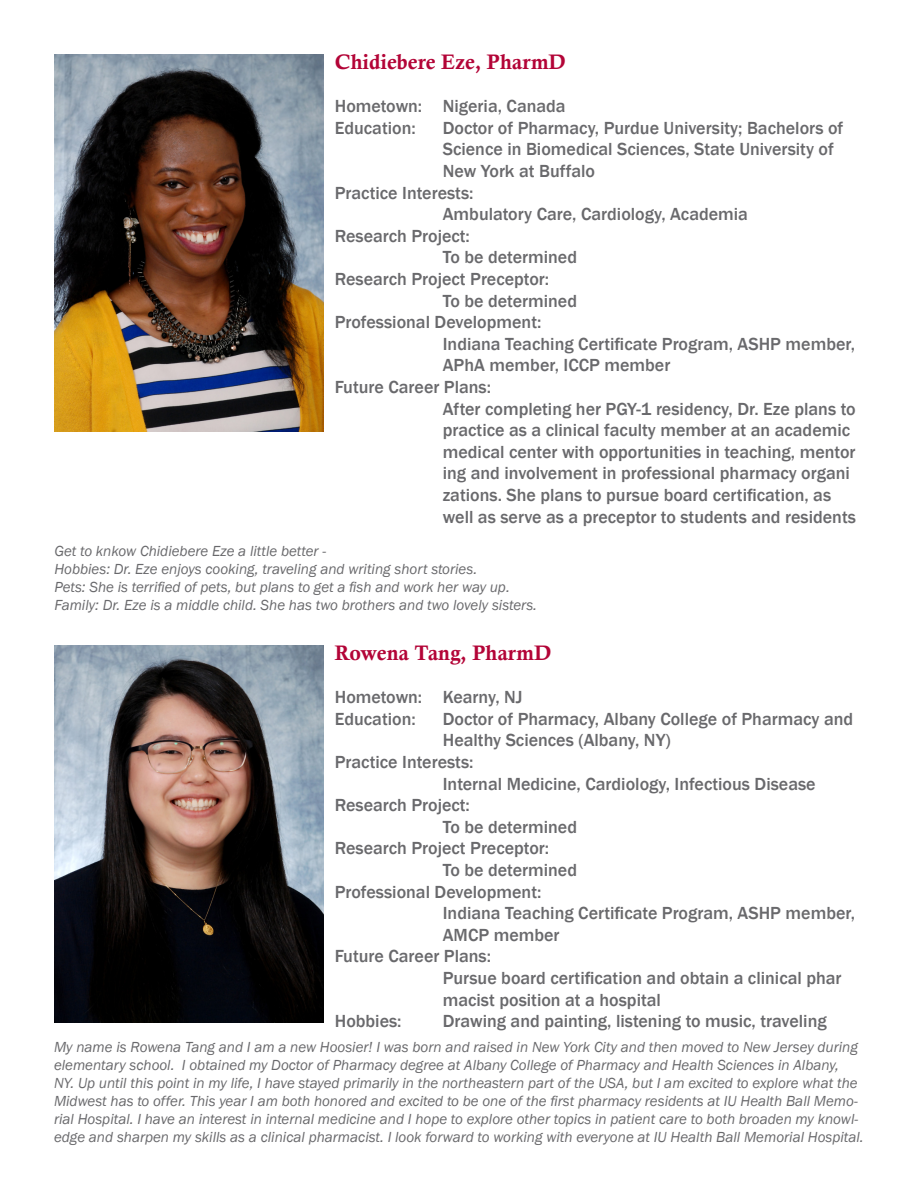
<style>
.page{position:relative;width:918px;height:1188px;background:#fff}
.page>*{position:absolute;margin:0;border:0;box-sizing:border-box;transform-origin:0 0}
.t1{font:21px "Calis MT Bol";color:#b30437}
.t2{font:500 18px/21.6px "Franklin Gothic";color:#69696c}
.t3{font:italic 15px/18px "Franklin Gothic";color:#69696c}
</style>
<div class="page">
<img style="left:54px;top:54px;width:270px;height:378px">
<img style="left:54px;top:645px;width:270px;height:378px">
<p class="t1" style="left:335px;top:50px;width:232px">Chidiebere Eze, PharmD</p>
<p class="t2" style="left:335px;top:96px;width:232px">Hometown: Nigeria, Canada</p>
<p class="t2" style="left:335px;top:117px;width:83px">Education:</p>
<p class="t2" style="left:443px;top:117px;width:402px">Doctor of Pharmacy, Purdue University; Bachelors of<br>Science in Biomedical Sciences, State University of<br>New York at Buffalo</p>
<p class="t2" style="left:335px;top:182px;width:140px">Practice Interests:</p>
<p class="t2" style="left:443px;top:204px;width:307px">Ambulatory Care, Cardiology, Academia</p>
<p class="t2" style="left:335px;top:225px;width:137px">Research Project:</p>
<p class="t2" style="left:443px;top:247px;width:136px">To be determined</p>
<p class="t2" style="left:335px;top:268px;width:216px">Research Project Preceptor:</p>
<p class="t2" style="left:443px;top:290px;width:136px">To be determined</p>
<p class="t2" style="left:335px;top:312px;width:208px">Professional Development:</p>
<p class="t2" style="left:443px;top:333px;width:414px">Indiana Teaching Certificate Program, ASHP member,<br>APhA member, ICCP member</p>
<p class="t2" style="left:335px;top:376px;width:158px">Future Career Plans:</p>
<p class="t2" style="left:443px;top:398px;width:414px">After completing her PGY-1 residency, Dr. Eze plans to</p>
<p class="t2" style="left:443px;top:420px;width:409px">practice as a clinical faculty member at an academic</p>
<p class="t2" style="left:443px;top:441px;width:415px">medical center with opportunities in teaching, mentor ing and involvement in professional pharmacy organi zations. She plans to pursue board certification, as well as serve as a preceptor to students and residents</p>
<p class="t3" style="left:54px;top:543px;width:273px">Get to knkow Chidiebere Eze a little better -</p>
<p class="t3" style="left:54px;top:561px;width:424px">Hobbies: Dr. Eze enjoys cooking, traveling and writing short stories.</p>
<p class="t3" style="left:54px;top:579px;width:457px">Pets: She is terrified of pets, but plans to get a fish and work her way up.</p>
<p class="t3" style="left:54px;top:597px;width:484px">Family: Dr. Eze is a middle child. She has two brothers and two lovely sisters.</p>
<p class="t1" style="left:335px;top:641px;width:218px">Rowena Tang, PharmD</p>
<p class="t2" style="left:335px;top:687px;width:189px">Hometown: Kearny, NJ</p>
<p class="t2" style="left:335px;top:708px;width:83px">Education:</p>
<p class="t2" style="left:443px;top:708px;width:412px">Doctor of Pharmacy, Albany College of Pharmacy and<br>Healthy Sciences (Albany, NY)</p>
<p class="t2" style="left:335px;top:751px;width:140px">Practice Interests:</p>
<p class="t2" style="left:443px;top:773px;width:374px">Internal Medicine, Cardiology, Infectious Disease</p>
<p class="t2" style="left:335px;top:795px;width:137px">Research Project:</p>
<p class="t2" style="left:443px;top:816px;width:136px">To be determined</p>
<p class="t2" style="left:335px;top:838px;width:216px">Research Project Preceptor:</p>
<p class="t2" style="left:443px;top:859px;width:136px">To be determined</p>
<p class="t2" style="left:335px;top:881px;width:208px">Professional Development:</p>
<p class="t2" style="left:443px;top:903px;width:414px">Indiana Teaching Certificate Program, ASHP member,<br>AMCP member</p>
<p class="t2" style="left:335px;top:946px;width:158px">Future Career Plans:</p>
<p class="t2" style="left:443px;top:967px;width:400px">Pursue board certification and obtain a clinical phar macist position at a hospital</p>
<p class="t2" style="left:335px;top:1011px;width:68px">Hobbies:</p>
<p class="t2" style="left:443px;top:1011px;width:385px">Drawing and painting, listening to music, traveling</p>
<p class="t3" style="left:54px;top:1038px;width:811px">My name is Rowena Tang and I am a new Hoosier! I was born and raised in New York City and then moved to New Jersey during elementary school. I obtained my Doctor of Pharmacy degree at Albany College of Pharmacy and Health Sciences in Albany,<br>NY. Up until this point in my life, I have stayed primarily in the northeastern part of the USA, but I am excited to explore what the Midwest has to offer. This year I am both honored and excited to be one of the first pharmacy residents at IU Health Ball Memo&shy;rial Hospital. I have an interest in internal medicine and I hope to explore other topics in patient care to both broaden my knowl&shy;edge and sharpen my skills as a clinical pharmacist. I look forward to working with everyone at IU Health Ball Memorial Hospital.</p>
</div>
